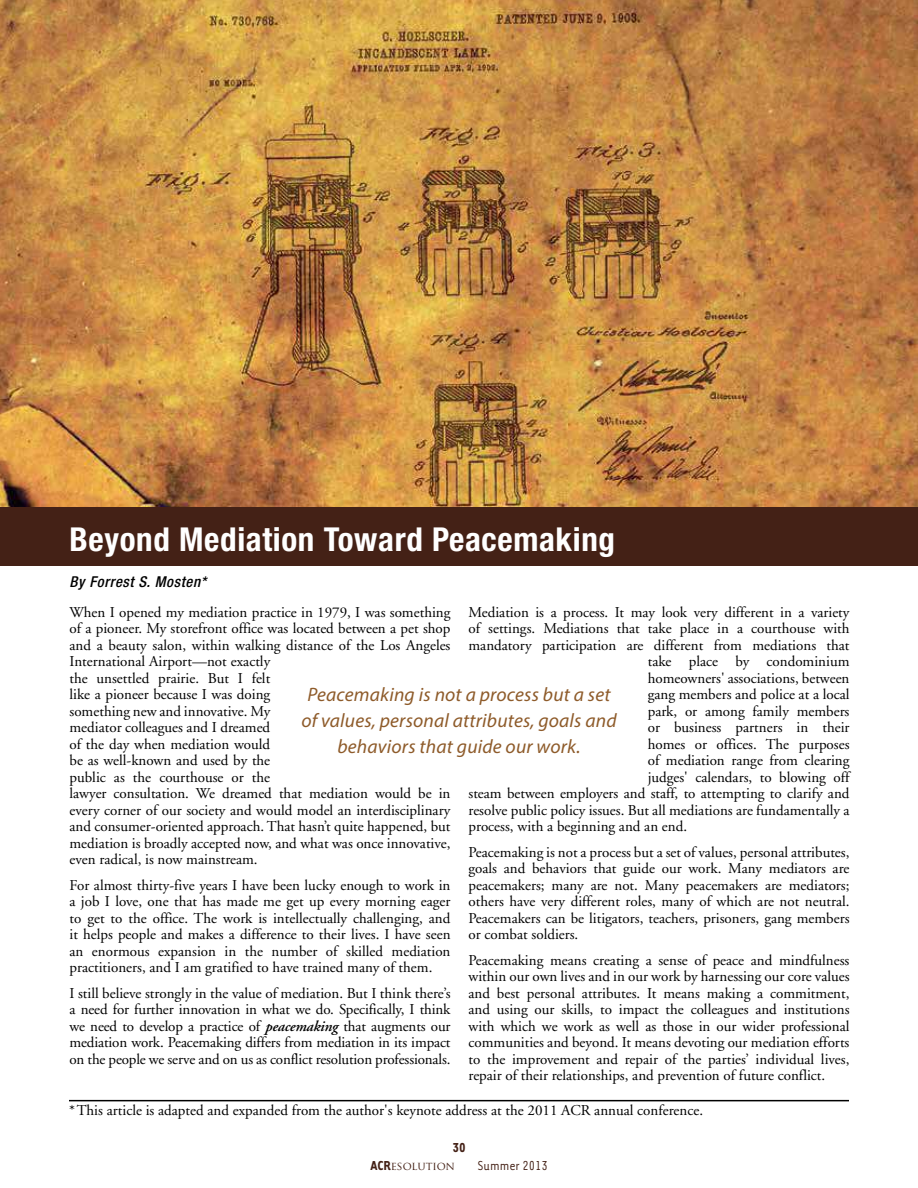
<style>
.page{position:relative;width:918px;height:1188px;background:#fff}
.page>*{position:absolute;margin:0;border:0;box-sizing:border-box;transform-origin:0 0}
.t1{font:700 condensed 33px "Helvetica Neue LT Std";letter-spacing:.02em;color:#fff}
.t2{font:italic 19.5px/26.2px "Myriad Pro";letter-spacing:.01em;color:#8e5b2a;text-align:center}
.t3{font:15px/16.5px "Adobe Garamond";color:#000;text-align:justify}
.t4{font:italic 500 condensed 15px "Helvetica Neue LT Std";letter-spacing:.04em;color:#000}
.t5{font:15px "Tarzana Narrow";color:#442116}
.t6{font:700 15px "Tarzana Narrow";color:#442116}
.t7{font:11.25px "Trajan Pro";letter-spacing:-.005em;color:#442116}
.s1{font-weight:600;font-style:italic}
.s2{font-family:"Tarzana Narrow";font-weight:700;font-size:15px}
</style>
<div class="page">
<img style="left:0;top:0;width:918px;height:508px">
<div style="left:0;top:508px;width:918px;height:58px;background:#442116"></div>
<hr style="left:69px;top:1100px;width:780px;height:1px;background:#000">
<h1 class="t1" style="left:70px;top:527px;width:547px">Beyond Mediation Toward Peacemaking</h1>
<p class="t4" style="left:70px;top:576px;width:138px">By Forrest S. Mosten*</p>
<p class="t3" style="left:70px;top:605px;width:383px;text-align:left">When I opened my mediation practice in 1979, I was something of a pioneer. My storefront office was located between a pet shop and a beauty salon, within walking distance of the Los Angeles International Airport—not exactly<br>the unsettled prairie. But I felt<br>like a pioneer because I was doing<br>something new and innovative. My<br>mediator colleagues and I dreamed<br>of the day when mediation would<br>be as well-known and used by the<br>public as the courthouse or the<br>lawyer consultation. We dreamed that mediation would be in every corner of our society and would model an interdisciplinary and consumer-oriented approach. That hasn’t quite happened, but mediation is broadly accepted now, and what was once innovative, even radical, is now mainstream.</p>
<p class="t3" style="left:70px;top:878px;width:383px">For almost thirty-five years I have been lucky enough to work in a job I love, one that has made me get up every morning eager to get to the office. The work is intellectually challenging, and it helps people and makes a difference to their lives. I have seen an enormous expansion in the number of skilled mediation practitioners, and I am gratified to have trained many of them.</p>
<p class="t3" style="left:70px;top:986px;width:383px">I still believe strongly in the value of mediation. But I think there’s a need for further innovation in what we do. Specifically, I think we need to develop a practice of <span class="s1">peacemaking</span> that augments our mediation work. Peacemaking differs from mediation in its impact on the people we serve and on us as conflict resolution professionals.</p>
<p class="t3" style="left:469px;top:605px;width:382px">Mediation is a process. It may look very different in a variety</p>
<p class="t3" style="left:469px;top:621px;width:382px">of settings. Mediations that take place in a courthouse with</p>
<p class="t3" style="left:469px;top:638px;width:383px">mandatory participation are different from mediations that</p>
<p class="t3" style="left:648px;top:654px;width:203px">take place by condominium</p>
<p class="t3" style="left:648px;top:671px;width:203px">homeowners' associations, between</p>
<p class="t3" style="left:648px;top:687px;width:203px">gang members and police at a local</p>
<p class="t3" style="left:648px;top:704px;width:203px">park, or among family members</p>
<p class="t3" style="left:648px;top:720px;width:203px">or business partners in their</p>
<p class="t3" style="left:648px;top:737px;width:203px">homes or offices. The purposes</p>
<p class="t3" style="left:648px;top:753px;width:203px">of mediation range from clearing</p>
<p class="t3" style="left:648px;top:770px;width:203px">judges' calendars, to blowing off</p>
<p class="t3" style="left:469px;top:786px;width:383px">steam between employers and staff, to attempting to clarify and</p>
<p class="t3" style="left:469px;top:803px;width:382px">resolve public policy issues. But all mediations are fundamentally a</p>
<p class="t3" style="left:469px;top:819px;width:220px">process, with a beginning and an end.</p>
<p class="t3" style="left:469px;top:845px;width:383px">Peacemaking is not a process but a set of values, personal attributes, goals and behaviors that guide our work. Many mediators are peacemakers; many are not. Many peacemakers are mediators; others have very different roles, many of which are not neutral.<br>Peacemakers can be litigators, teachers, prisoners, gang members or combat soldiers.</p>
<p class="t3" style="left:469px;top:953px;width:383px">Peacemaking means creating a sense of peace and mindfulness within our own lives and in our work by harnessing our core values and best personal attributes. It means making a commitment, and using our skills, to impact the colleagues and institutions with which we work as well as those in our wider professional communities and beyond. It means devoting our mediation efforts to the improvement and repair of the parties’ individual lives, repair of their relationships, and prevention of future conflict.</p>
<h2 class="t2" style="left:301px;top:683px;width:317px">Peacemaking is not a process but a set of values, personal attributes, goals and behaviors that guide our work.</h2>
<p class="t3" style="left:69px;top:1103px;width:636px">*This article is adapted and expanded from the author's keynote address at the 2011 ACR annual conference.</p>
<p class="t6" style="left:452px;top:1138px;width:15px">30</p>
<p class="t7" style="left:370px;top:1159px;width:86px"><span class="s2">ACR</span>ESOLUTION</p>
<p class="t5" style="left:477px;top:1156px;width:72px">Summer 2013</p>
</div>
